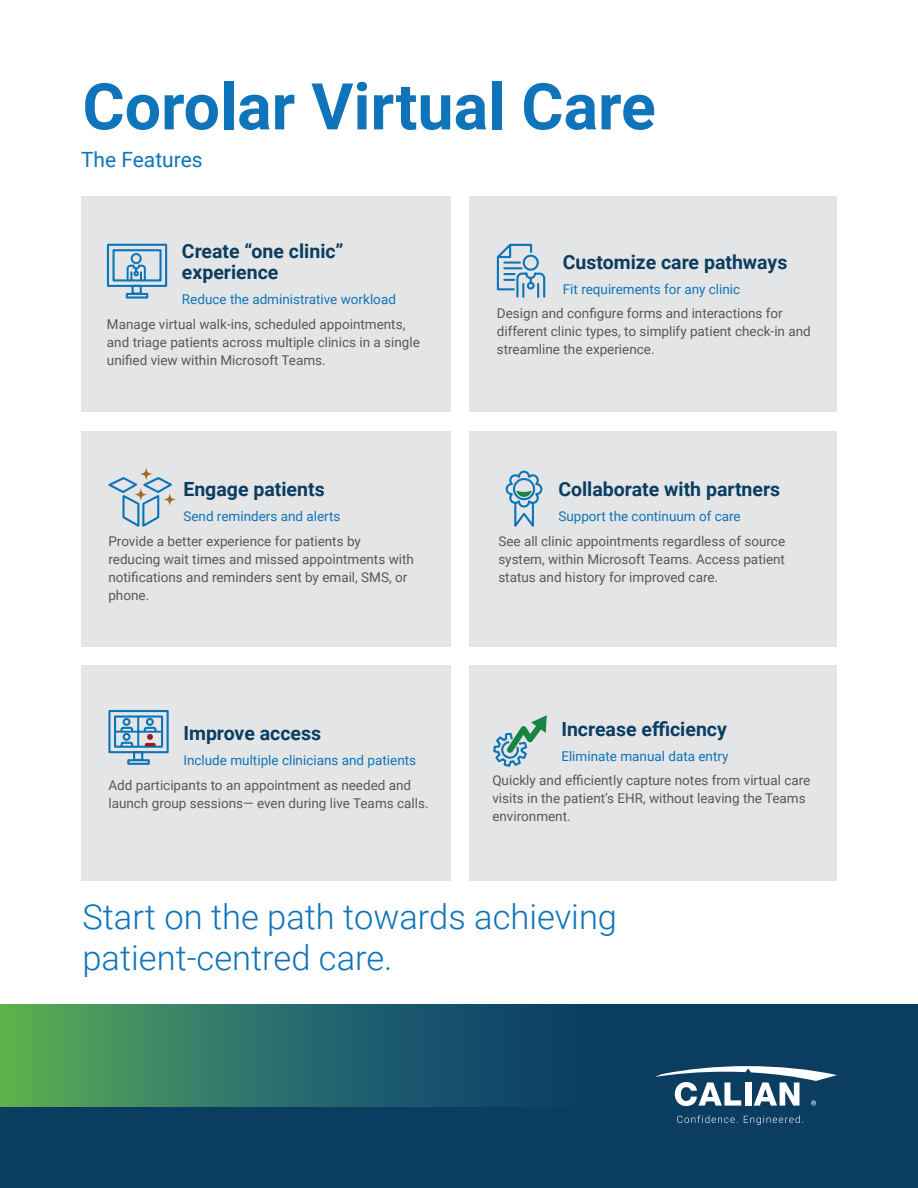
<style>
.page{position:relative;width:918px;height:1188px;background:#fff}
.page>*{position:absolute;margin:0;border:0;box-sizing:border-box;transform-origin:0 0}
.RB_Title_1{font:700 64.5px "Roboto";color:#0f74b9}
.RB_Title_1-2{font:300 34.5px "Roboto";color:#0f74b9}
.RB_Body{font:21px "Roboto";color:#0f74b9}
.RB_Title_1-3{font:700 19.5px/21px "Roboto";color:#0a3d60}
.RB_Body-2{font:13.5px/18px "Roboto";color:#58585a}
.RB_Body-3{font:13.5px "Roboto";color:#0f74b9}
</style>
<div class="page">
<div style="left:0;top:1004px;width:918px;height:184px;background:#0a3d60"></div>
<svg style="left:677px;top:1115px;width:61px;height:8px"></svg>
<svg style="left:744px;top:1115px;width:59px;height:10px"></svg>
<svg style="left:0;top:1004px;width:837px;height:103px"></svg>
<div style="left:81px;top:197px;width:369px;height:215px;background:#e4e5e6"></div>
<div style="left:81px;top:431px;width:369px;height:215px;background:#e4e5e6"></div>
<div style="left:81px;top:665px;width:369px;height:215px;background:#e4e5e6"></div>
<div style="left:470px;top:197px;width:367px;height:215px;background:#e4e5e6"></div>
<div style="left:470px;top:431px;width:367px;height:215px;background:#e4e5e6"></div>
<div style="left:470px;top:665px;width:367px;height:215px;background:#e4e5e6"></div>
<svg style="left:106px;top:243px;width:62px;height:56px"></svg>
<svg style="left:496px;top:243px;width:50px;height:55px"></svg>
<svg style="left:108px;top:477px;width:64px;height:50px"></svg>
<svg style="left:134px;top:488px;width:13px;height:13px"></svg>
<svg style="left:163px;top:493px;width:13px;height:13px"></svg>
<svg style="left:140px;top:467px;width:13px;height:14px"></svg>
<svg style="left:505px;top:470px;width:38px;height:57px"></svg>
<svg style="left:108px;top:710px;width:61px;height:55px"></svg>
<svg style="left:493px;top:715px;width:54px;height:52px"></svg>
<p class="RB_Title_1" style="left:82px;top:61px;width:575px">Corolar Virtual Care</p>
<p class="RB_Body" style="left:81px;top:145px;width:123px">The Features</p>
<p class="RB_Title_1-3" style="left:182px;top:240px;width:163px">Create “one clinic” experience</p>
<p class="RB_Body-3" style="left:182px;top:290px;width:216px">Reduce the administrative workload</p>
<p class="RB_Body-2" style="left:107px;top:315px;width:314px">Manage virtual walk-ins, scheduled appointments, and triage patients across multiple clinics in a single unified view within Microsoft Teams.</p>
<p class="RB_Title_1-3" style="left:183px;top:478px;width:143px">Engage patients</p>
<p class="RB_Body-3" style="left:183px;top:507px;width:159px">Send reminders and alerts</p>
<p class="RB_Body-2" style="left:108px;top:531px;width:307px">Provide a better experience for patients by reducing wait times and missed appointments with notifications and reminders sent by email, SMS, or phone.</p>
<p class="RB_Title_1-3" style="left:183px;top:722px;width:139px">Improve access</p>
<p class="RB_Body-3" style="left:183px;top:751px;width:234px">Include multiple clinicians and patients</p>
<p class="RB_Body-2" style="left:108px;top:776px;width:322px">Add participants to an appointment as needed and launch group sessions— even during live Teams calls.</p>
<p class="RB_Title_1-3" style="left:563px;top:251px;width:226px">Customize care pathways</p>
<p class="RB_Body-3" style="left:563px;top:279px;width:179px">Fit requirements for any clinic</p>
<p class="RB_Body-2" style="left:497px;top:304px;width:315px">Design and configure forms and interactions for different clinic types, to simplify patient check-in and streamline the experience.</p>
<p class="RB_Title_1-3" style="left:558px;top:478px;width:223px">Collaborate with partners</p>
<p class="RB_Body-3" style="left:558px;top:507px;width:184px">Support the continuum of care</p>
<p class="RB_Body-2" style="left:498px;top:531px;width:288px;text-align:justify">See all clinic appointments regardless of source system, within Microsoft Teams. Access patient status and history for improved care.</p>
<p class="RB_Title_1-3" style="left:561px;top:718px;width:167px">Increase efficiency</p>
<p class="RB_Body-3" style="left:561px;top:746px;width:169px">Eliminate manual data entry</p>
<p class="RB_Body-2" style="left:492px;top:771px;width:320px">Quickly and efficiently capture notes from virtual care visits in the patient’s EHR, without leaving the Teams environment.</p>
<p class="RB_Title_1-2" style="left:82px;top:893px;width:536px">Start on the path towards achieving</p>
<p class="RB_Title_1-2" style="left:82px;top:933px;width:312px">patient-centred care.</p>
</div>
